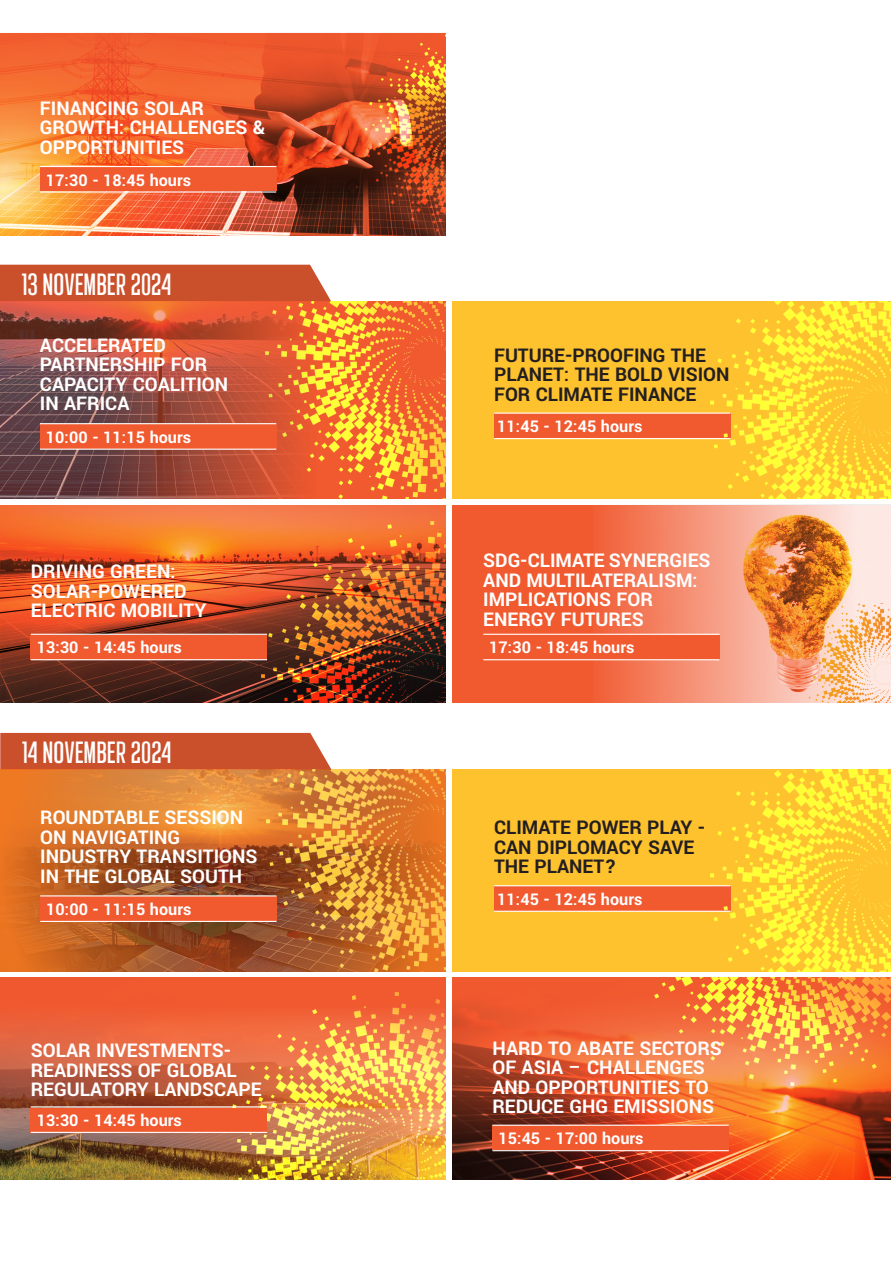
<style>
.page{position:relative;width:891px;height:1269px;background:#fff}
.page>*{position:absolute;margin:0;border:0;box-sizing:border-box;transform-origin:0 0}
.t1{font:500 30.45px "Landasans";color:#fff}
.t2{font:700 21px/19.5px "Yantramanav";color:#fff}
.t3{font:700 21px/19.5px "Yantramanav";color:#231f20}
.t4{font:700 18px "Yantramanav";color:#fff}
</style>
<div class="page">
<img style="left:0;top:769px;width:266px;height:203px">
<div style="left:40px;top:896px;width:237px;height:25px;background:#f1592f"></div>
<hr style="left:40px;top:921px;width:237px;height:1px;background:#fff">
<hr style="left:40px;top:895px;width:237px;height:1px;background:#fff">
<img style="left:453px;top:984px;width:438px;height:196px">
<img style="left:638px;top:978px;width:253px;height:108px">
<div style="left:492px;top:1125px;width:237px;height:25px;background:#f1592f"></div>
<hr style="left:492px;top:1150px;width:237px;height:1px;background:#fff">
<hr style="left:492px;top:1125px;width:237px;height:1px;background:#fff">
<div style="left:0;top:733px;width:331px;height:36px;background:#ca502c"></div>
<img style="left:266px;top:769px;width:180px;height:203px">
<img style="left:0;top:978px;width:446px;height:202px">
<img style="left:229px;top:992px;width:217px;height:188px">
<hr style="left:31px;top:1106px;width:236px;height:1px;background:#fff">
<div style="left:31px;top:1108px;width:236px;height:25px;background:#f1592f"></div>
<hr style="left:31px;top:1132px;width:236px;height:1px;background:#fff">
<img style="left:316px;top:301px;width:130px;height:198px">
<img style="left:0;top:301px;width:316px;height:198px">
<div style="left:40px;top:424px;width:236px;height:25px;background:#f1592f"></div>
<hr style="left:40px;top:449px;width:236px;height:1px;background:#fff">
<hr style="left:40px;top:423px;width:236px;height:1px;background:#fff">
<img style="left:0;top:505px;width:446px;height:198px">
<img style="left:262px;top:522px;width:184px;height:181px">
<div style="left:453px;top:505px;width:438px;height:198px;background:#f1592f"></div>
<img style="left:593px;top:505px;width:298px;height:198px">
<hr style="left:31px;top:634px;width:236px;height:1px;background:#fff">
<hr style="left:483px;top:634px;width:237px;height:1px;background:#fff">
<div style="left:31px;top:635px;width:236px;height:25px;background:#f1592f"></div>
<div style="left:483px;top:635px;width:237px;height:25px;background:#f1592f"></div>
<hr style="left:31px;top:659px;width:236px;height:1px;background:#fff">
<hr style="left:483px;top:659px;width:237px;height:1px;background:#fff">
<div style="left:0;top:265px;width:331px;height:36px;background:#ca502c"></div>
<img style="left:0;top:33px;width:366px;height:202px">
<img style="left:366px;top:33px;width:80px;height:202px">
<div style="left:40px;top:167px;width:236px;height:24px;background:#f1592f"></div>
<hr style="left:40px;top:191px;width:236px;height:2px;background:#fff">
<hr style="left:40px;top:166px;width:236px;height:1px;background:#fff">
<div style="left:453px;top:301px;width:438px;height:198px;background:#fec22e"></div>
<div style="left:494px;top:413px;width:236px;height:25px;background:#f1592f"></div>
<hr style="left:494px;top:438px;width:236px;height:1px;background:#fff">
<hr style="left:494px;top:413px;width:236px;height:1px;background:#fff">
<img style="left:711px;top:301px;width:180px;height:198px">
<div style="left:453px;top:769px;width:438px;height:203px;background:#fec22e"></div>
<div style="left:494px;top:886px;width:236px;height:25px;background:#f1592f"></div>
<hr style="left:494px;top:911px;width:236px;height:1px;background:#fff">
<hr style="left:494px;top:885px;width:236px;height:1px;background:#fff">
<img style="left:711px;top:769px;width:180px;height:203px">
<img style="left:805px;top:604px;width:86px;height:99px">
<p class="t2" style="left:40px;top:99px;width:227px">FINANCING SOLAR<br>GROWTH: CHALLENGES &amp;<br>OPPORTUNITIES</p>
<p class="t4" style="left:46px;top:169px;width:147px">17:30 - 18:45 hours</p>
<h1 class="t1" style="left:22px;top:269px;width:151px">13 NOVEMBER 2024</h1>
<p class="t2" style="left:40px;top:336px;width:190px">ACCELERATED<br>PARTNERSHIP FOR<br>CAPACITY COALITION<br>IN AFRICA</p>
<p class="t4" style="left:46px;top:426px;width:147px">10:00 - 11:15 hours</p>
<p class="t3" style="left:494px;top:346px;width:237px">FUTURE-PROOFING THE<br>PLANET: THE BOLD VISION<br>FOR CLIMATE FINANCE</p>
<p class="t4" style="left:497px;top:416px;width:147px">11:45 - 12:45 hours</p>
<p class="t2" style="left:31px;top:562px;width:177px">DRIVING GREEN:<br>SOLAR-POWERED<br>ELECTRIC MOBILITY</p>
<p class="t2" style="left:483px;top:551px;width:229px">SDG-CLIMATE SYNERGIES<br>AND MULTILATERALISM:<br>IMPLICATIONS FOR<br>ENERGY FUTURES</p>
<p class="t4" style="left:37px;top:637px;width:147px">13:30 - 14:45 hours</p>
<p class="t4" style="left:489px;top:637px;width:147px">17:30 - 18:45 hours</p>
<h1 class="t1" style="left:22px;top:737px;width:151px">14 NOVEMBER 2024</h1>
<p class="t2" style="left:40px;top:808px;width:219px">ROUNDTABLE SESSION<br>ON NAVIGATING<br>INDUSTRY TRANSITIONS<br>IN THE GLOBAL SOUTH</p>
<p class="t4" style="left:46px;top:898px;width:147px">10:00 - 11:15 hours</p>
<p class="t2" style="left:31px;top:1042px;width:232px">SOLAR INVESTMENTS-<br>READINESS OF GLOBAL<br>REGULATORY LANDSCAPE</p>
<p class="t4" style="left:37px;top:1109px;width:147px">13:30 - 14:45 hours</p>
<p class="t3" style="left:494px;top:818px;width:213px">CLIMATE POWER PLAY -<br>CAN DIPLOMACY SAVE<br>THE PLANET?</p>
<p class="t4" style="left:497px;top:888px;width:147px">11:45 - 12:45 hours</p>
<p class="t2" style="left:492px;top:1039px;width:231px">HARD TO ABATE SECTORS<br>OF ASIA – CHALLENGES<br>AND OPPORTUNITIES TO<br>REDUCE GHG EMISSIONS</p>
<p class="t4" style="left:498px;top:1128px;width:147px">15:45 - 17:00 hours</p>
</div>
